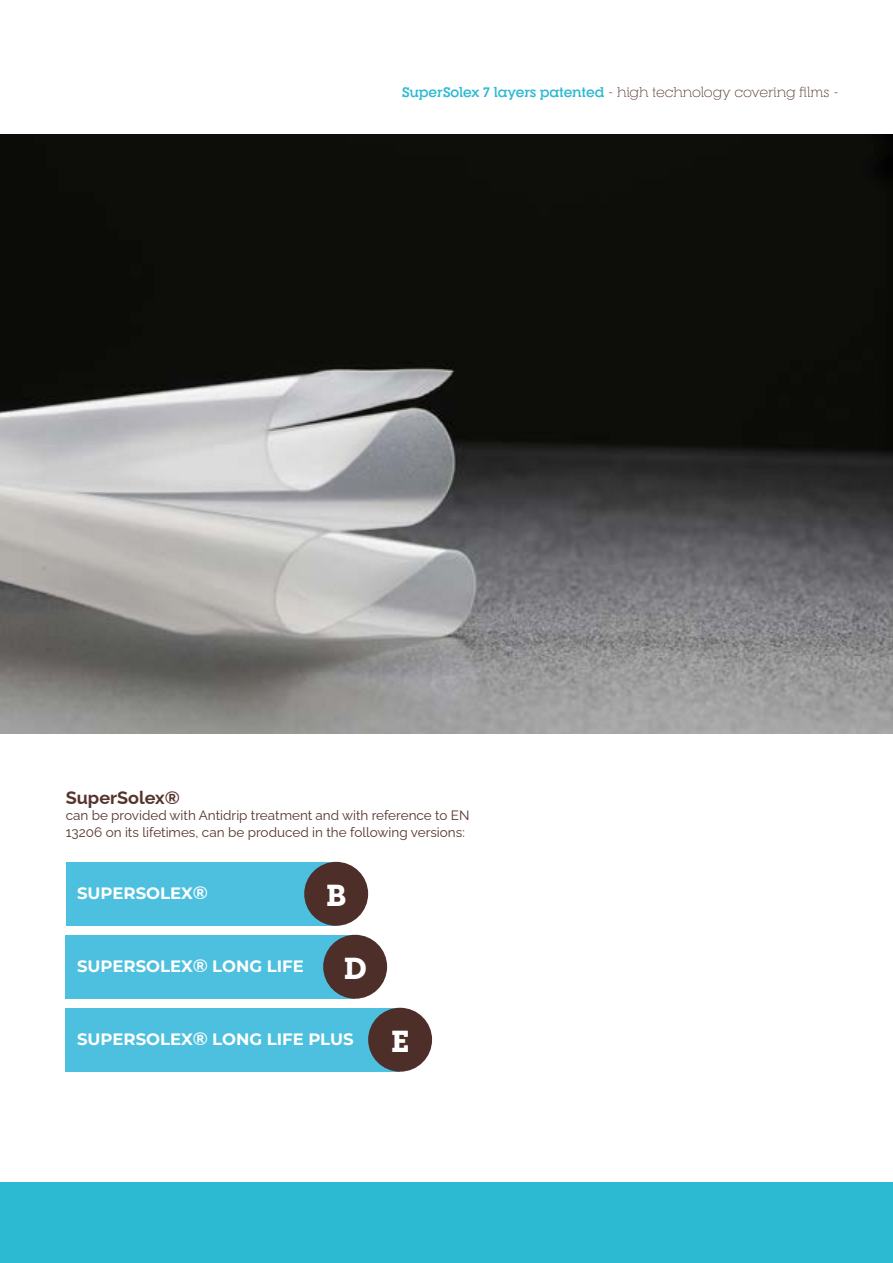
<style>
.page{position:relative;width:893px;height:1263px;background:#fff}
.page>*{position:absolute;margin:0;border:0;box-sizing:border-box;transform-origin:0 0}
.t1{font:800 30px "RNS Camelia";color:#fff}
.t2{font:700 18px "Raleway";color:#55342d}
.t3{font:700 16.5px "Montserrat";color:#fff}
.t4{font:13.5px/16.2px "Raleway";color:#55342d}
.t5{font:300 13.5px "RNS Camelia";color:#55342d}
.s1{font-weight:700;color:#2cb9d2}
.s2{font-family:"Raleway";font-size:18px}
</style>
<div class="page">
<div style="left:0;top:1182px;width:893px;height:81px;background:#2cb9d2"></div>
<img style="left:0;top:134px;width:893px;height:599px">
<div style="left:66px;top:862px;width:270px;height:64px;background:#4ec0df"></div>
<div style="left:66px;top:935px;width:289px;height:64px;background:#4ec0df"></div>
<div style="left:66px;top:1008px;width:334px;height:64px;background:#4ec0df"></div>
<div style="left:304px;top:862px;width:64px;height:64px;background:#4d2e29;border-radius:50%"></div>
<div style="left:323px;top:935px;width:64px;height:64px;background:#4d2e29;border-radius:50%"></div>
<div style="left:368px;top:1008px;width:64px;height:64px;background:#4d2e29;border-radius:50%"></div>
<p class="t5" style="left:402px;top:84px;width:439px"><span class="s1">SuperSolex 7 layers patented</span> - high technology covering films -</p>
<h2 class="t2" style="left:66px;top:783px;width:116px">SuperSolex®</h2>
<p class="t4" style="left:66px;top:806px;width:405px">can be provided with Antidrip treatment and with reference to EN<br>13206 on its lifetimes, can be produced in the following versions:</p>
<p class="t3" style="left:77px;top:882px;width:132px">SUPERSOLEX<span class="s2">®</span></p>
<p class="t3" style="left:77px;top:955px;width:228px">SUPERSOLEX<span class="s2">®</span> LONG LIFE</p>
<h1 class="t1" style="left:326px;top:876px;width:22px">B</h1>
<h1 class="t1" style="left:343px;top:949px;width:25px">D</h1>
<p class="t3" style="left:77px;top:1028px;width:278px">SUPERSOLEX<span class="s2">®</span> LONG LIFE PLUS</p>
<h1 class="t1" style="left:391px;top:1022px;width:20px">E</h1>
</div>
